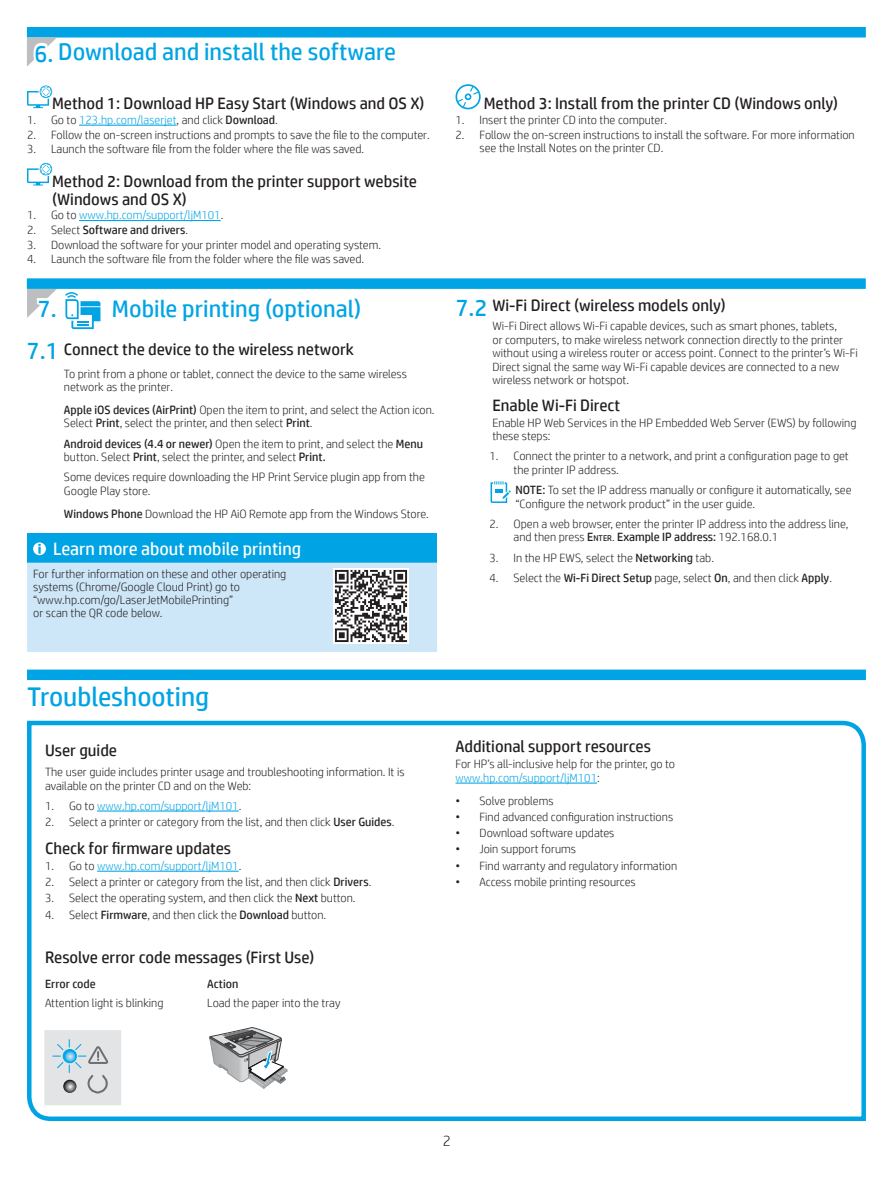
<style>
.page{position:relative;width:893px;height:1188px;background:#fff}
.page>*{position:absolute;margin:0;border:0;box-sizing:border-box;transform-origin:0 0}
.t1{font:27px "HP Simplified";color:#00a4e4}
.t2{font:24px "HP Simplified";color:#00a4e4}
.t3{font:18px "HP Simplified";color:#fff}
.t4{font:16.5px/18px "HP Simplified";color:#231f20}
.t5{font:300 15px "HP Simplified";color:#231f20}
.t6{font:300 12px/13.5px "HP Simplified";color:#231f20}
.t7{font:300 12px "HP Simplified";color:#00a4e4}
.t8{font:12px "HP Simplified";color:#231f20}
.s1{color:#231f20}
.s2{font-weight:400;color:#231f20}
.s3{font-weight:300}
.s4{font-weight:400}
.s5{font-weight:400;font-size:8.4px}
.s6{color:#00a4e4}
</style>
<div class="page">
<div style="left:27px;top:278px;width:838px;height:11px;background:#00a4e4"></div>
<div style="left:27px;top:670px;width:838px;height:10px;background:#00a4e4"></div>
<div style="left:27px;top:27px;width:838px;height:11px;background:#00a4e4"></div>
<svg style="left:27px;top:37px;width:31px;height:30px"></svg>
<hr style="left:79px;top:125px;width:97px;height:1px;background:#00a4e4">
<hr style="left:79px;top:220px;width:141px;height:1px;background:#00a4e4">
<svg style="left:27px;top:85px;width:25px;height:23px"></svg>
<svg style="left:27px;top:163px;width:25px;height:23px"></svg>
<svg style="left:455px;top:84px;width:25px;height:25px"></svg>
<svg style="left:27px;top:720px;width:839px;height:401px"></svg>
<svg style="left:209px;top:1027px;width:78px;height:62px"></svg>
<svg style="left:44px;top:1030px;width:77px;height:75px;background:#d4dadd"></svg>
<svg style="left:27px;top:289px;width:73px;height:40px"></svg>
<svg style="left:490px;top:481px;width:20px;height:22px"></svg>
<div style="left:27px;top:533px;width:410px;height:30px;background:#00a4e4"></div>
<div style="left:27px;top:563px;width:410px;height:89px;background:#cde7f8"></div>
<svg style="left:33px;top:542px;width:13px;height:13px"></svg>
<img style="left:333px;top:569px;width:75px;height:75px">
<h2 class="t2" style="left:34px;top:36px;width:363px">6. Download and install the software</h2>
<h3 class="t4" style="left:52px;top:94px;width:373px">Method 1: Download HP Easy Start (Windows and OS X)</h3>
<p class="t7" style="left:27px;top:112px;width:252px"><span class="s1">1. Go to</span> 123.hp.com/laserjet<span class="s1">, and click</span> <span class="s2">Download</span><span class="s1">.</span></p>
<p class="t6" style="left:27px;top:127px;width:404px">2. Follow the on-screen instructions and prompts to save the file to the computer.</p>
<p class="t6" style="left:27px;top:142px;width:338px">3. Launch the software file from the folder where the file was saved.</p>
<h3 class="t4" style="left:52px;top:172px;width:366px">Method 2: Download from the printer support website (Windows and OS X)</h3>
<p class="t7" style="left:27px;top:207px;width:198px"><span class="s1">1. Go to</span> www.hp.com/support/ljM101<span class="s1">.</span></p>
<p class="t8" style="left:27px;top:222px;width:162px"><span class="s3">2. Select</span> Software and drivers<span class="s3">.</span></p>
<p class="t6" style="left:27px;top:237px;width:355px">3. Download the software for your printer model and operating system.</p>
<p class="t6" style="left:27px;top:252px;width:338px">4. Launch the software file from the folder where the file was saved.</p>
<h3 class="t4" style="left:483px;top:94px;width:356px">Method 3: Install from the printer CD (Windows only)</h3>
<p class="t6" style="left:455px;top:113px;width:213px">1. Insert the printer CD into the computer.</p>
<p class="t6" style="left:479px;top:127px;width:376px;text-indent:-24px">2. Follow the on-screen instructions to install the software. For more information see the Install Notes on the printer CD.</p>
<h2 class="t2" style="left:38px;top:293px;width:325px">7. Mobile printing (optional)</h2>
<h3 class="t4" style="left:492px;top:296px;width:234px">Wi-Fi Direct (wireless models only)</h3>
<p class="t6" style="left:492px;top:319px;width:367px">Wi-Fi Direct allows Wi-Fi capable devices, such as smart phones, tablets,<br>or computers, to make wireless network connection directly to the printer without using a wireless router or access point. Connect to the printer’s Wi-Fi Direct signal the same way Wi-Fi capable devices are connected to a new wireless network or hotspot.</p>
<h3 class="t4" style="left:492px;top:396px;width:129px">Enable Wi-Fi Direct</h3>
<p class="t6" style="left:492px;top:415px;width:365px">Enable HP Web Services in the HP Embedded Web Server (EWS) by following these steps:</p>
<p class="t6" style="left:513px;top:449px;width:336px;text-indent:-24px">1. Connect the printer to a network, and print a configuration page to get the printer IP address.</p>
<p class="t6" style="left:515px;top:483px;width:337px"><span class="s4">NOTE:</span> To set the IP address manually or configure it automatically, see “Configure the network product” in the user guide.</p>
<p class="t6" style="left:513px;top:517px;width:336px;text-indent:-24px">2. Open a web browser, enter the printer IP address into the address line, and then press <span class="s4">E</span><span class="s5">NTER</span>. <span class="s4">Example IP address:</span> 192.168.0.1</p>
<p class="t6" style="left:489px;top:550px;width:226px">3. In the HP EWS, select the <span class="s4">Networking</span> tab.</p>
<p class="t6" style="left:489px;top:571px;width:344px">4. Select the <span class="s4">Wi-Fi Direct Setup</span> page, select <span class="s4">On</span>, and then click <span class="s4">Apply</span>.</p>
<h2 class="t2" style="left:455px;top:292px;width:33px">7.2</h2>
<h2 class="t2" style="left:27px;top:335px;width:33px">7.1</h2>
<h3 class="t4" style="left:64px;top:340px;width:291px">Connect the device to the wireless network</h3>
<p class="t6" style="left:64px;top:366px;width:344px">To print from a phone or tablet, connect the device to the same wireless network as the printer.</p>
<p class="t6" style="left:64px;top:403px;width:372px"><span class="s4">Apple iOS devices (AirPrint)</span> Open the item to print, and select the Action icon.<br>Select <span class="s4">Print</span>, select the printer, and then select <span class="s4">Print</span>.</p>
<p class="t6" style="left:64px;top:436px;width:360px"><span class="s4">Android devices (4.4 or newer)</span> Open the item to print, and select the <span class="s4">Menu </span>button. Select <span class="s4">Print</span>, select the printer, and select <span class="s4">Print.</span></p>
<p class="t6" style="left:64px;top:470px;width:362px">Some devices require downloading the HP Print Service plugin app from the<br>Google Play store.</p>
<p class="t6" style="left:64px;top:507px;width:366px"><span class="s4">Windows Phone</span> Download the HP AiO Remote app from the Windows Store.</p>
<h3 class="t3" style="left:53px;top:537px;width:249px">Learn more about mobile printing</h3>
<p class="t6" style="left:33px;top:568px;width:254px;line-height:12.8px">For further information on these and other operating systems (Chrome/Google Cloud Print) go to “www.hp.com/go/LaserJetMobilePrinting”<br>or scan the QR code below.</p>
<h1 class="t1" style="left:27px;top:679px;width:184px">Troubleshooting</h1>
<h3 class="t4" style="left:45px;top:741px;width:74px">User guide</h3>
<p class="t6" style="left:45px;top:765px;width:361px">The user guide includes printer usage and troubleshooting information. It is available on the printer CD and on the Web:</p>
<p class="t7" style="left:45px;top:798px;width:198px"><span class="s1">1. Go to</span> www.hp.com/support/ljM101<span class="s1">.</span></p>
<p class="t6" style="left:45px;top:815px;width:350px">2. Select a printer or category from the list, and then click <span class="s4">User Guides</span>.</p>
<h3 class="t4" style="left:45px;top:839px;width:188px">Check for firmware updates</h3>
<p class="t7" style="left:45px;top:858px;width:198px"><span class="s1">1. Go to</span> www.hp.com/support/ljM101<span class="s1">.</span></p>
<p class="t6" style="left:45px;top:875px;width:327px">2. Select a printer or category from the list, and then click <span class="s4">Drivers</span>.</p>
<p class="t6" style="left:45px;top:891px;width:312px">3. Select the operating system, and then click the <span class="s4">Next</span> button.</p>
<p class="t6" style="left:45px;top:907px;width:282px">4. Select <span class="s4">Firmware</span>, and then click the <span class="s4">Download</span> button.</p>
<h3 class="t4" style="left:45px;top:948px;width:271px">Resolve error code messages (First Use)</h3>
<p class="t8" style="left:45px;top:976px;width:52px">Error code</p>
<p class="t8" style="left:207px;top:976px;width:33px">Action</p>
<p class="t6" style="left:45px;top:996px;width:120px">Attention light is blinking</p>
<p class="t6" style="left:207px;top:996px;width:135px">Load the paper into the tray</p>
<h3 class="t4" style="left:455px;top:737px;width:197px">Additional support resources</h3>
<p class="t6" style="left:455px;top:757px;width:221px">For HP’s all-inclusive help for the printer, go to <span class="s6">www.hp.com/support/ljM101</span>:</p>
<p class="t6" style="left:455px;top:794px;width:100px">• Solve problems</p>
<p class="t6" style="left:455px;top:810px;width:219px">• Find advanced configuration instructions</p>
<p class="t6" style="left:455px;top:826px;width:160px">• Download software updates</p>
<p class="t6" style="left:455px;top:842px;width:122px">• Join support forums</p>
<p class="t6" style="left:455px;top:858px;width:223px">• Find warranty and regulatory information</p>
<p class="t6" style="left:455px;top:875px;width:182px">• Access mobile printing resources</p>
<p class="t5" style="left:442px;top:1131px;width:10px">2</p>
</div>
